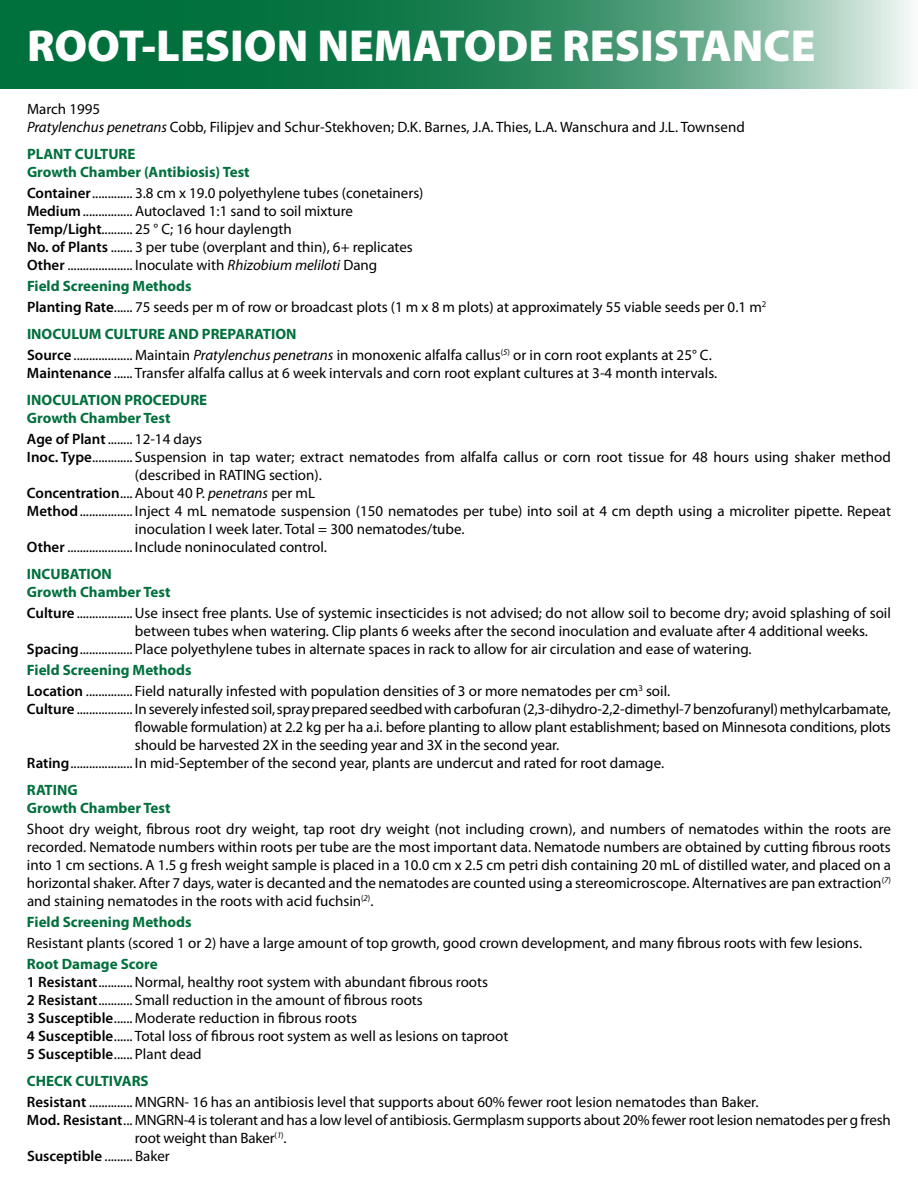
<style>
.page{position:relative;width:918px;height:1188px;background:#fff}
.page>*{position:absolute;margin:0;border:0;box-sizing:border-box;transform-origin:0 0}
.t1{font:900 45px "Myriad Pro";color:#fff}
.t2{font:15px/18px "Myriad Pro";color:#000}
.t3{font:700 15px/18px "Myriad Pro";color:#00703c}
.t4{font:600 15px "Myriad Pro";color:#000}
.s1{font-style:italic}
.s2{font-weight:600}
.s3{font-weight:700;color:#00703c}
</style>
<div class="page">
<svg style="left:0;top:0;width:911px;height:89px;background:#398f67"></svg>
<h1 class="t1" style="left:27px;top:20px;width:790px">ROOT-LESION NEMATODE RESISTANCE</h1>
<p class="t2" style="left:27px;top:100px;width:719px">March 1995<br><span class="s1">Pratylenchus penetrans</span> Cobb, Filipjev and Schur-Stekhoven; D.K. Barnes, J.A. Thies, L.A. Wanschura and J.L. Townsend</p>
<p class="t3" style="left:27px;top:145px;width:224px">PLANT CULTURE<br>Growth Chamber (Antibiosis) Test</p>
<p class="t2" style="left:27px;top:184px;width:398px"><span class="s2">Container</span>............. 3.8 cm x 19.0 polyethylene tubes (conetainers)<br><span class="s2">Medium</span>................ Autoclaved 1:1 sand to soil mixture <span class="s2">Temp/Light</span>.......... 25 ° C; 16 hour daylength<br><span class="s2">No. of Plants</span> ....... 3 per tube (overplant and thin), 6+ replicates <span class="s2">Other</span></p>
<p class="t2" style="left:27px;top:255px;width:741px;line-height:21px;text-indent:108px">Inoculate with <span class="s1">Rhizobium meliloti</span> Dang<br><span class="s3">Field Screening Methods<br></span><span class="s2">Planting Rate</span>...... 75 seeds per m of row or broadcast plots (1 m x 8 m plots) at approximately 55 viable seeds per 0.1 m<sup>2</sup></p>
<p class="t3" style="left:27px;top:325px;width:271px">INOCULUM CULTURE AND PREPARATION</p>
<p class="t4" style="left:27px;top:346px;width:46px">Source</p>
<p class="t2" style="left:27px;top:346px;width:692px;text-indent:108px">Maintain <span class="s1">Pratylenchus penetrans</span> in monoxenic alfalfa callus<sup>(</sup><sup>5</sup><sup>)</sup> or in corn root explants at 25° C.<br><span class="s2">Maintenance</span> ...... Transfer alfalfa callus at 6 week intervals and corn root explant cultures at 3-4 month intervals.</p>
<p class="t3" style="left:27px;top:391px;width:182px">INOCULATION PROCEDURE<br>Growth Chamber Test</p>
<p class="t4" style="left:27px;top:430px;width:80px">Age of Plant</p>
<p class="t2" style="left:135px;top:430px;width:69px">12-14 days</p>
<p class="t4" style="left:27px;top:448px;width:66px">Inoc. Type</p>
<p class="t2" style="left:135px;top:448px;width:757px">Suspension in tap water; extract nematodes from alfalfa callus or corn root tissue for 48 hours using shaker method</p>
<p class="t2" style="left:135px;top:466px;width:188px">(described in RATING section).</p>
<p class="t2" style="left:27px;top:484px;width:290px"><span class="s2">Concentration</span>.... About 40 P. <span class="s1">penetrans</span> per mL</p>
<p class="t4" style="left:27px;top:502px;width:53px">Method</p>
<p class="t2" style="left:135px;top:502px;width:758px">Inject 4 mL nematode suspension (150 nematodes per tube) into soil at 4 cm depth using a microliter pipette. Repeat inoculation I week later. Total = 300 nematodes/tube.</p>
<p class="t4" style="left:27px;top:538px;width:39px">Other</p>
<p class="t2" style="left:135px;top:538px;width:194px">Include noninoculated control.</p>
<p class="t3" style="left:27px;top:565px;width:145px">INCUBATION<br>Growth Chamber Test</p>
<p class="t4" style="left:27px;top:604px;width:49px">Culture</p>
<p class="t2" style="left:135px;top:604px;width:757px">Use insect free plants. Use of systemic insecticides is not advised; do not allow soil to become dry; avoid splashing of soil between tubes when watering. Clip plants 6 weeks after the second inoculation and evaluate after 4 additional weeks.</p>
<p class="t4" style="left:27px;top:640px;width:53px">Spacing</p>
<p class="t2" style="left:135px;top:640px;width:618px">Place polyethylene tubes in alternate spaces in rack to allow for air circulation and ease of watering.</p>
<p class="t3" style="left:27px;top:661px;width:166px">Field Screening Methods</p>
<p class="t4" style="left:27px;top:682px;width:58px">Location</p>
<p class="t2" style="left:135px;top:682px;width:537px">Field naturally infested with population densities of 3 or more nematodes per cm<sup>3</sup> soil.</p>
<p class="t4" style="left:27px;top:700px;width:49px">Culture</p>
<p class="t2" style="left:135px;top:700px;width:758px;text-align:justify">In severely infested soil, spray prepared seedbed with carbofuran (2,3-dihydro-2,2-dimethyl-7 benzofuranyl) methylcarbamate, flowable formulation) at 2.2 kg per ha a.i. before planting to allow plant establishment; based on Minnesota conditions, plots should be harvested 2X in the seeding year and 3X in the second year.</p>
<p class="t4" style="left:27px;top:754px;width:44px">Rating</p>
<p class="t2" style="left:135px;top:754px;width:531px">In mid-September of the second year, plants are undercut and rated for root damage.</p>
<p class="t3" style="left:27px;top:781px;width:145px">RATING<br>Growth Chamber Test</p>
<p class="t2" style="left:27px;top:820px;width:866px;text-align:justify">Shoot dry weight, fibrous root dry weight, tap root dry weight (not including crown), and numbers of nematodes within the roots are recorded. Nematode numbers within roots per tube are the most important data. Nematode numbers are obtained by cutting fibrous roots into 1 cm sections. A 1.5 g fresh weight sample is placed in a 10.0 cm x 2.5 cm petri dish containing 20 mL of distilled water, and placed on a horizontal shaker. After 7 days, water is decanted and the nematodes are counted using a stereomicroscope. Alternatives are pan extraction<sup>(</sup><sup>7</sup><sup>) </sup>and staining nematodes in the roots with acid fuchsin<sup>(</sup><sup>2</sup><sup>)</sup>.</p>
<p class="t3" style="left:27px;top:913px;width:166px">Field Screening Methods</p>
<p class="t2" style="left:27px;top:934px;width:837px">Resistant plants (scored 1 or 2) have a large amount of top growth, good crown development, and many fibrous roots with few lesions.</p>
<p class="t2" style="left:27px;top:955px;width:483px"><span class="s3">Root Damage Score<br></span><span class="s2">1 Resistant</span>........... Normal, healthy root system with abundant fibrous roots<br><span class="s2">2 Resistant</span>........... Small reduction in the amount of fibrous roots<br><span class="s2">3 Susceptible</span>...... Moderate reduction in fibrous roots<br><span class="s2">4 Susceptible</span>...... Total loss of fibrous root system as well as lesions on taproot <span class="s2">5 Susceptible</span>...... Plant dead</p>
<p class="t3" style="left:27px;top:1072px;width:123px">CHECK CULTIVARS</p>
<p class="t4" style="left:27px;top:1093px;width:61px">Resistant</p>
<p class="t2" style="left:135px;top:1093px;width:625px">MNGRN- 16 has an antibiosis level that supports about 60% fewer root lesion nematodes than Baker.</p>
<p class="t2" style="left:27px;top:1111px;width:865px"><span class="s2">Mod. Resistant</span> MNGRN-4 is tolerant and has a low level of antibiosis. Germplasm supports about 20% fewer root lesion nematodes per g fresh</p>
<p class="t2" style="left:135px;top:1129px;width:153px">root weight than Baker<sup>(</sup><sup>1</sup><sup>)</sup>.</p>
<p class="t4" style="left:27px;top:1147px;width:77px">Susceptible</p>
<p class="t2" style="left:135px;top:1147px;width:36px">Baker</p>
</div>
